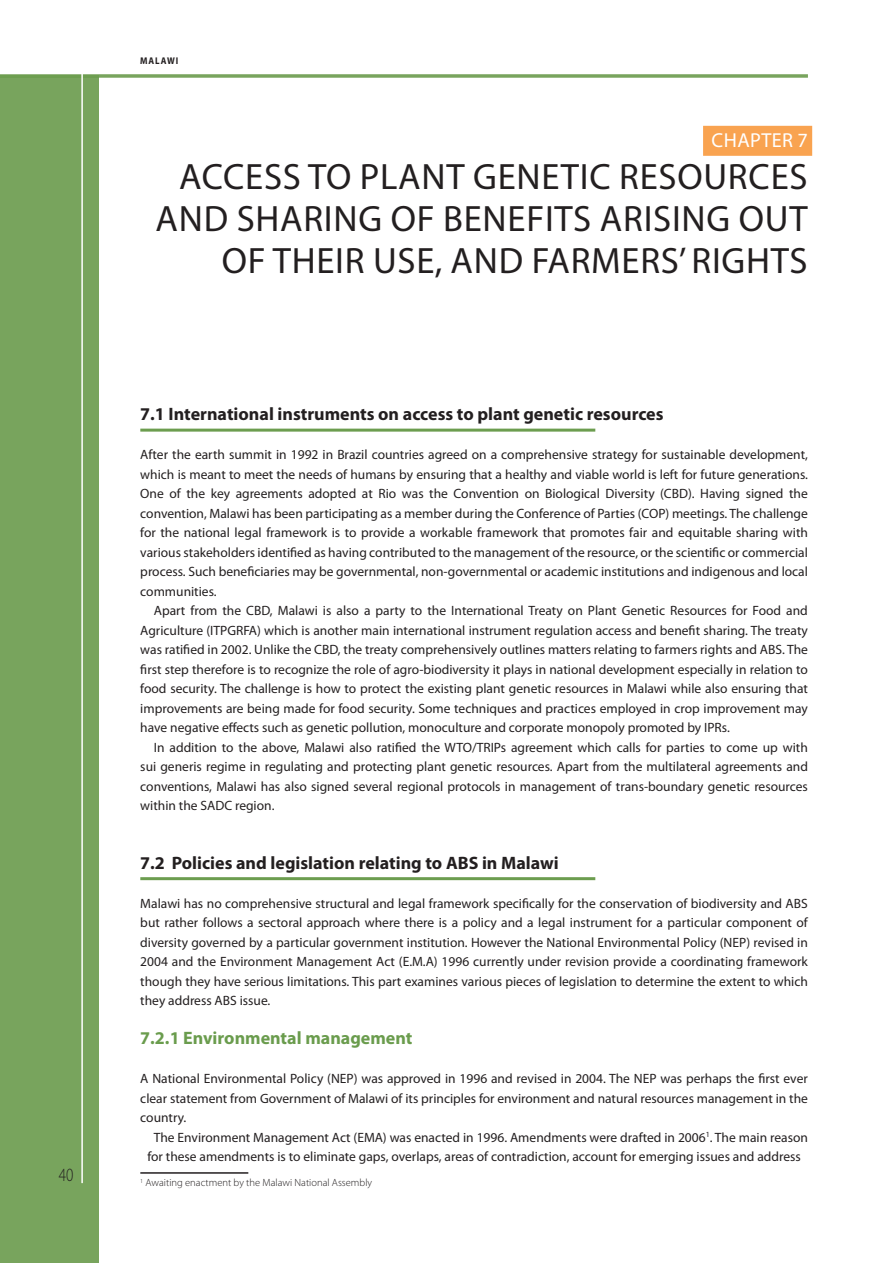
<style>
.page{position:relative;width:893px;height:1263px;background:#fff}
.page>*{position:absolute;margin:0;border:0;box-sizing:border-box;transform-origin:0 0}
.t1{font:36.75px/42px "Myriad Pro";letter-spacing:.02em;color:#231f20;text-align:right}
.t2{font:20.25px "Myriad Pro";letter-spacing:.02em;color:#fff}
.t3{font:300 18.75px "Myriad Pro";color:#231f20;scale:.8 1}
.t4{font:700 18px "Myriad Pro";color:#231f20}
.t5{font:700 18px "Myriad Pro";color:#6a9c4d}
.t6{font:13.5px/19.5px "Myriad Pro";color:#231f20;text-align:justify}
.t7{font:300 10.5px "Myriad Pro";color:#231f20}
.t8{font:700 9.75px "Myriad Pro";letter-spacing:.1em;color:#231f20;scale:.9 1}
</style>
<div class="page">
<div style="left:0;top:78px;width:98px;height:1185px;background:#78a45d"></div>
<svg style="left:0;top:74px;width:808px;height:4px"></svg>
<hr style="left:0;top:75px;width:98px;height:3px;background:#6d9e50">
<hr style="left:81px;top:67px;width:2px;height:1116px;background:#fff">
<div style="left:703px;top:126px;width:109px;height:30px;background:#f9a350"></div>
<hr style="left:140px;top:429px;width:455px;height:3px;background:#6c9d4f">
<hr style="left:140px;top:877px;width:455px;height:3px;background:#6c9d4f">
<hr style="left:140px;top:1172px;width:108px;height:2px;background:#231f20">
<h3 class="t3" style="left:59px;top:1163px;width:20px">40</h3>
<p class="t8" style="left:140px;top:55px;width:44px">Malawi</p>
<h2 class="t2" style="left:712px;top:128px;width:98px">CHAPTER 7</h2>
<h1 class="t1" style="left:156px;top:155px;width:654px">ACCESS TO PLANT GENETIC RESOURCES<br>AND SHARING OF BENEFITS ARISING OUT<br>OF THEIR USE, AND FARMERS’ RIGHTS</h1>
<h3 class="t4" style="left:140px;top:402px;width:525px">7.1 international instruments on access to plant genetic resources</h3>
<p class="t6" style="left:140px;top:445px;width:669px">After the earth summit in 1992 in Brazil countries agreed on a comprehensive strategy for sustainable development, which is meant to meet the needs of humans by ensuring that a healthy and viable world is left for future generations.<br>One of the key agreements adopted at Rio was the Convention on Biological Diversity (CBD). Having signed the convention, Malawi has been participating as a member during the Conference of Parties (COP) meetings. The challenge for the national legal framework is to provide a workable framework that promotes fair and equitable sharing with various stakeholders identified as having contributed to the management of the resource, or the scientific or commercial process. Such beneficiaries may be governmental, non-governmental or academic institutions and indigenous and local communities.</p>
<p class="t6" style="left:140px;top:601px;width:669px;text-indent:14px">Apart from the CBD, Malawi is also a party to the International Treaty on Plant Genetic Resources for Food and Agriculture (ITPGRFA) which is another main international instrument regulation access and benefit sharing. The treaty was ratified in 2002. Unlike the CBD, the treaty comprehensively outlines matters relating to farmers rights and ABS. The first step therefore is to recognize the role of agro-biodiversity it plays in national development especially in relation to food security. The challenge is how to protect the existing plant genetic resources in Malawi while also ensuring that improvements are being made for food security. Some techniques and practices employed in crop improvement may have negative effects such as genetic pollution, monoculture and corporate monopoly promoted by IPRs.</p>
<p class="t6" style="left:140px;top:737px;width:669px;text-indent:14px">In addition to the above, Malawi also ratified the WTO/TRIPs agreement which calls for parties to come up with sui generis regime in regulating and protecting plant genetic resources. Apart from the multilateral agreements and conventions, Malawi has also signed several regional protocols in management of trans-boundary genetic resources within the SADC region.</p>
<h3 class="t4" style="left:140px;top:851px;width:420px">7.2 Policies and legislation relating to abS in Malawi</h3>
<p class="t6" style="left:140px;top:893px;width:669px">Malawi has no comprehensive structural and legal framework specifically for the conservation of biodiversity and ABS but rather follows a sectoral approach where there is a policy and a legal instrument for a particular component of diversity governed by a particular government institution. However the National Environmental Policy (NEP) revised in 2004 and the Environment Management Act (E.M.A) 1996 currently under revision provide a coordinating framework though they have serious limitations. This part examines various pieces of legislation to determine the extent to which they address ABS issue.</p>
<h3 class="t5" style="left:140px;top:1026px;width:274px">7.2.1 Environmental management</h3>
<p class="t6" style="left:140px;top:1069px;width:669px">A National Environmental Policy (NEP) was approved in 1996 and revised in 2004. The NEP was perhaps the first ever clear statement from Government of Malawi of its principles for environment and natural resources management in the country.</p>
<p class="t6" style="left:147px;top:1127px;width:662px;text-align:center">The Environment Management Act (EMA) was enacted in 1996. Amendments were drafted in 2006<sup>1</sup>. The main reason for these amendments is to eliminate gaps, overlaps, areas of contradiction, account for emerging issues and address</p>
<p class="t7" style="left:140px;top:1176px;width:233px"><sup>1</sup> awaiting enactment by the Malawi National assembly</p>
</div>
